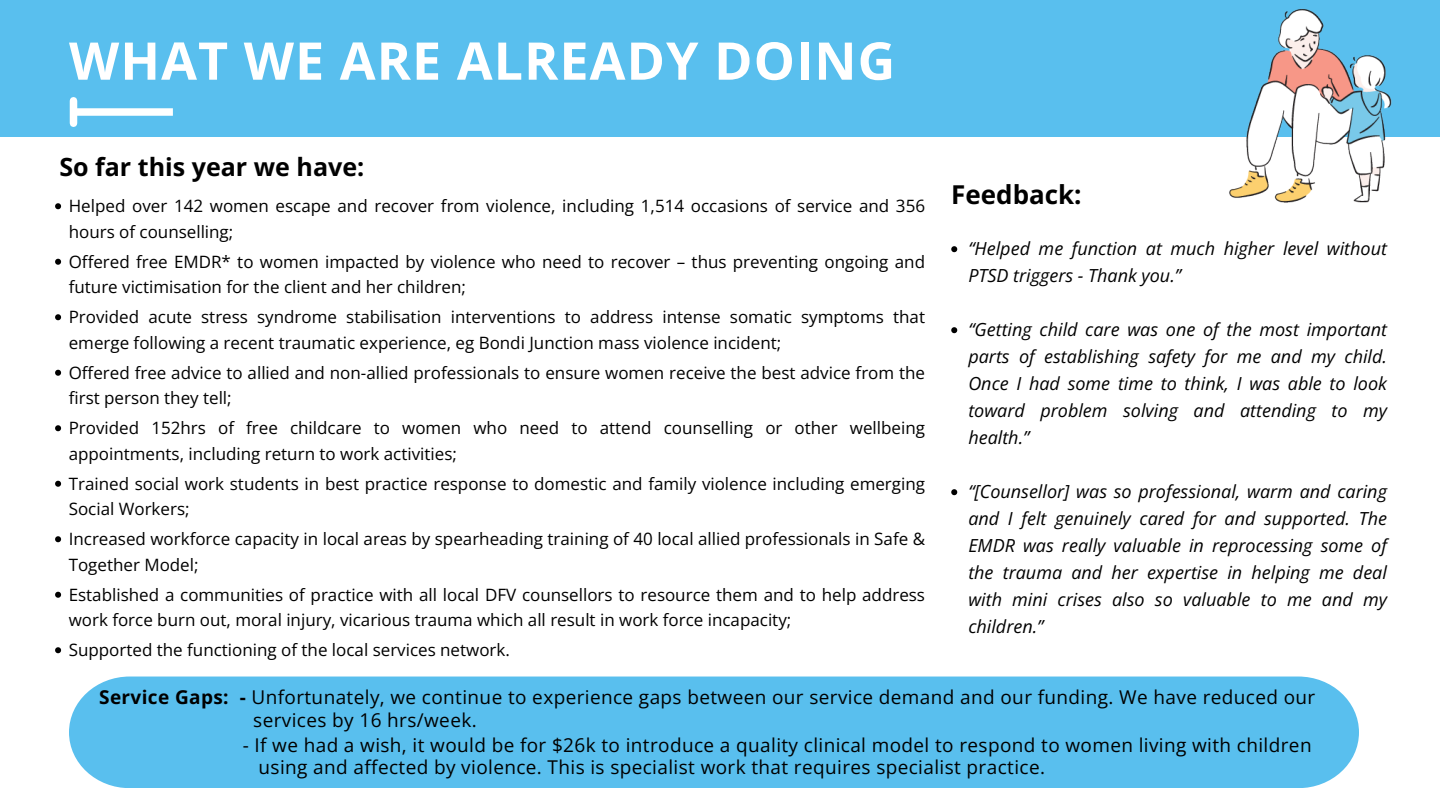
<style>
.page{position:relative;width:1440px;height:810px;background:#fff}
.page>*{position:absolute;margin:0;border:0;box-sizing:border-box;transform-origin:0 0}
.t1{font:700 52px "Open Sans";letter-spacing:.02em;color:#fff}
.t2{font:700 26px "Open Sans";color:#000}
.t3{font:700 25px "Open Sans";color:#000}
.t4{font:19px/22.7px "Open Sans";letter-spacing:.02em;color:#000}
.t5{font:italic 18px/27px "Open Sans";color:#000;text-align:justify}
.t6{font:17px/25.5px "Open Sans";color:#000}
.s1{font-weight:700}
</style>
<div class="page">
<div style="left:0;top:0;width:1440px;height:136px;background:#59bfee"></div>
<div style="left:75px;top:108px;width:98px;height:8px;background:#fff"></div>
<div style="left:70px;top:101px;width:7px;height:22px;background:#fff"></div>
<img style="left:1209px;top:9px;width:202px;height:194px">
<svg style="left:55px;top:203px;width:6px;height:6px"></svg>
<svg style="left:55px;top:259px;width:6px;height:6px"></svg>
<svg style="left:55px;top:314px;width:6px;height:6px"></svg>
<svg style="left:55px;top:370px;width:6px;height:6px"></svg>
<svg style="left:55px;top:425px;width:6px;height:6px"></svg>
<svg style="left:55px;top:481px;width:6px;height:6px"></svg>
<svg style="left:55px;top:536px;width:6px;height:6px"></svg>
<svg style="left:55px;top:592px;width:6px;height:6px"></svg>
<svg style="left:55px;top:647px;width:6px;height:6px"></svg>
<div style="left:69px;top:677px;width:1290px;height:111px;background:#59bfee"></div>
<svg style="left:951px;top:246px;width:6px;height:6px"></svg>
<svg style="left:951px;top:327px;width:6px;height:6px"></svg>
<svg style="left:951px;top:489px;width:6px;height:6px"></svg>
<p class="t1" style="left:69px;top:24px;width:828px">WHAT WE ARE ALREADY DOING</p>
<h1 class="t3" style="left:59px;top:150px;width:306px">So far this year we have:</h1>
<p class="t6" style="left:69px;top:193px;width:858px">Helped over 142 women escape and recover from violence, including 1,514 occasions of service and 356 hours of counselling;</p>
<p class="t6" style="left:69px;top:248px;width:858px">Offered free EMDR* to women impacted by violence who need to recover – thus preventing ongoing and future victimisation for the client and her children;</p>
<h2 class="t6" style="left:69px;top:304px;width:858px">Provided acute stress syndrome stabilisation interventions to address intense somatic symptoms that emerge following a recent traumatic experience, eg Bondi Junction mass violence incident;</h2>
<p class="t6" style="left:69px;top:359px;width:858px">Offered free advice to allied and non-allied professionals to ensure women receive the best advice from the first person they tell;</p>
<p class="t6" style="left:69px;top:415px;width:858px">Provided 152hrs of free childcare to women who need to attend counselling or other wellbeing appointments, including return to work activities;</p>
<p class="t6" style="left:69px;top:470px;width:858px">Trained social work students in best practice response to domestic and family violence including emerging<br>Social Workers;</p>
<p class="t6" style="left:69px;top:526px;width:858px">Increased workforce capacity in local areas by spearheading training of 40 local allied professionals in Safe &amp;<br>Together Model;</p>
<p class="t6" style="left:69px;top:581px;width:858px">Established a communities of practice with all local DFV counsellors to resource them and to help address work force burn out, moral injury, vicarious trauma which all result in work force incapacity;</p>
<p class="t6" style="left:69px;top:637px;width:443px">Supported the functioning of the local services network.</p>
<p class="t4" style="left:253px;top:685px;width:1064px;text-indent:-154px"><span class="s1">Service Gaps: -</span> Unfortunately, we continue to experience gaps between our service demand and our funding. We have reduced our services by 16 hrs/week.</p>
<p class="t4" style="left:259px;top:733px;width:1055px;text-indent:-16px">- If we had a wish, it would be for $26k to introduce a quality clinical model to respond to women living with children using and affected by violence. This is specialist work that requires specialist practice.</p>
<h2 class="t2" style="left:951px;top:176px;width:132px">Feedback:</h2>
<p class="t5" style="left:968px;top:235px;width:420px">“Helped me function at much higher level without<br>PTSD triggers - Thank you.”</p>
<p class="t5" style="left:968px;top:316px;width:420px">“Getting child care was one of the most important parts of establishing safety for me and my child.<br>Once I had some time to think, I was able to look toward problem solving and attending to my health.”</p>
<p class="t5" style="left:968px;top:478px;width:420px">“[Counsellor] was so professional, warm and caring and I felt genuinely cared for and supported. The EMDR was really valuable in reprocessing some of the trauma and her expertise in helping me deal with mini crises also so valuable to me and my children.”</p>
</div>
